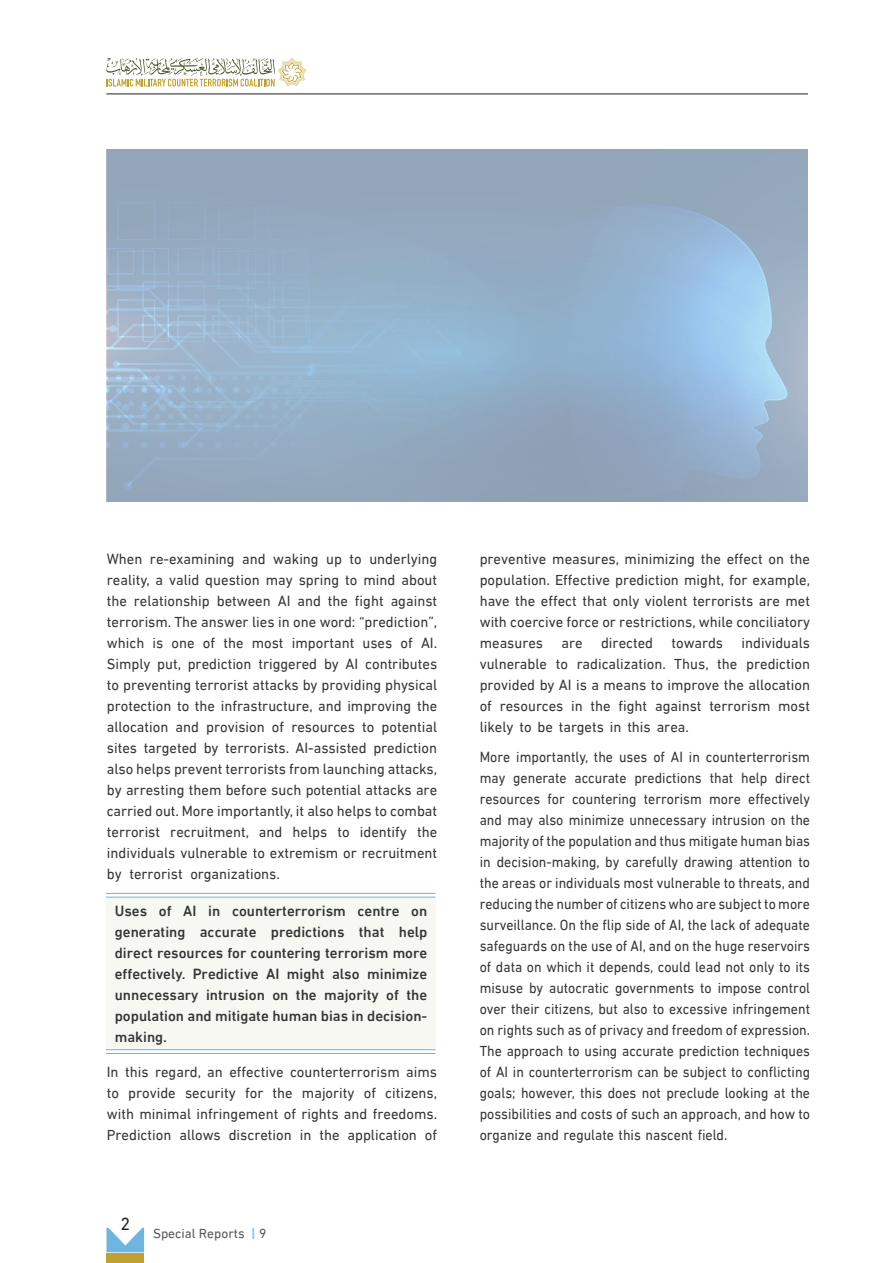
<style>
.page{position:relative;width:893px;height:1263px;background:#fff}
.page>*{position:absolute;margin:0;border:0;box-sizing:border-box;transform-origin:0 0}
.t1{font:18px "DIN Next LTW23";color:#231f20}
.t2{font:15px/21px "DIN Next LT Arabic";color:#363536;text-align:justify}
.t3{font:15px/21px "DIN Next LT Arabic";color:#363536;text-align:justify;scale:.93 1}
.t4{font:500 15px/21px "DIN Next LTW23";color:#363536;text-align:justify}
.t5{font:13.5px "DIN Next LTW23";color:#57585a}
.s1{font-weight:700;color:#8cc1e5}
</style>
<div class="page">
<div style="left:106px;top:1254px;width:38px;height:9px;background:#c1a12d"></div>
<svg style="left:106px;top:1228px;width:38px;height:24px"></svg>
<hr style="left:106px;top:94px;width:702px;height:1px;background:#231f20">
<svg style="left:106px;top:58px;width:200px;height:28px"></svg>
<div style="left:106px;top:898px;width:330px;height:152px;background:#f8f8f3"></div>
<hr style="left:106px;top:897px;width:329px;height:1px;background:#6eb5df">
<hr style="left:106px;top:893px;width:329px;height:1px;background:#6eb5df">
<hr style="left:106px;top:1053px;width:329px;height:1px;background:#6eb5df">
<hr style="left:106px;top:1049px;width:329px;height:1px;background:#6eb5df">
<div style="left:106px;top:149px;width:702px;height:353px;background:#92a5ba"></div>
<svg style="left:106px;top:202px;width:156px;height:300px"></svg>
<svg style="left:106px;top:367px;width:156px;height:76px"></svg>
<svg style="left:262px;top:239px;width:546px;height:233px"></svg>
<svg style="left:525px;top:205px;width:262px;height:273px"></svg>
<p class="t2" style="left:107px;top:548px;width:332px">When re-examining and waking up to underlying reality, a valid question may spring to mind about the relationship between AI and the fight against terrorism. The answer lies in one word: “prediction”, which is one of the most important uses of AI.<br>Simply put, prediction triggered by AI contributes to preventing terrorist attacks by providing physical protection to the infrastructure, and improving the allocation and provision of resources to potential sites targeted by terrorists. AI-assisted prediction also helps prevent terrorists from launching attacks, by arresting them before such potential attacks are carried out. More importantly, it also helps to combat terrorist recruitment, and helps to identify the individuals vulnerable to extremism or recruitment by terrorist organizations.</p>
<p class="t4" style="left:115px;top:900px;width:314px">Uses of AI in counterterrorism centre on generating accurate predictions that help direct resources for countering terrorism more effectively. Predictive AI might also minimize unnecessary intrusion on the majority of the population and mitigate human bias in decision&shy;making.</p>
<p class="t2" style="left:107px;top:1061px;width:332px">In this regard, an effective counterterrorism aims to provide security for the majority of citizens, with minimal infringement of rights and freedoms.<br>Prediction allows discretion in the application of</p>
<p class="t1" style="left:120px;top:1213px;width:11px">2</p>
<p class="t5" style="left:153px;top:1225px;width:115px">Special Reports <span class="s1">|</span> 9</p>
<p class="t2" style="left:480px;top:548px;width:332px">preventive measures, minimizing the effect on the population. Effective prediction might, for example, have the effect that only violent terrorists are met with coercive force or restrictions, while conciliatory measures are directed towards individuals vulnerable to radicalization. Thus, the prediction provided by AI is a means to improve the allocation of resources in the fight against terrorism most likely to be targets in this area.</p>
<p class="t3" style="left:480px;top:746px;width:357px">More importantly, the uses of AI in counterterrorism may generate accurate predictions that help direct resources for countering terrorism more effectively and may also minimize unnecessary intrusion on the majority of the population and thus mitigate human bias in decision-making, by carefully drawing attention to the areas or individuals most vulnerable to threats, and reducing the number of citizens who are subject to more surveillance. On the flip side of AI, the lack of adequate safeguards on the use of AI, and on the huge reservoirs of data on which it depends, could lead not only to its misuse by autocratic governments to impose control over their citizens, but also to excessive infringement on rights such as of privacy and freedom of expression.<br>The approach to using accurate prediction techniques of AI in counterterrorism can be subject to conflicting goals; however, this does not preclude looking at the possibilities and costs of such an approach, and how to organize and regulate this nascent field.</p>
</div>
